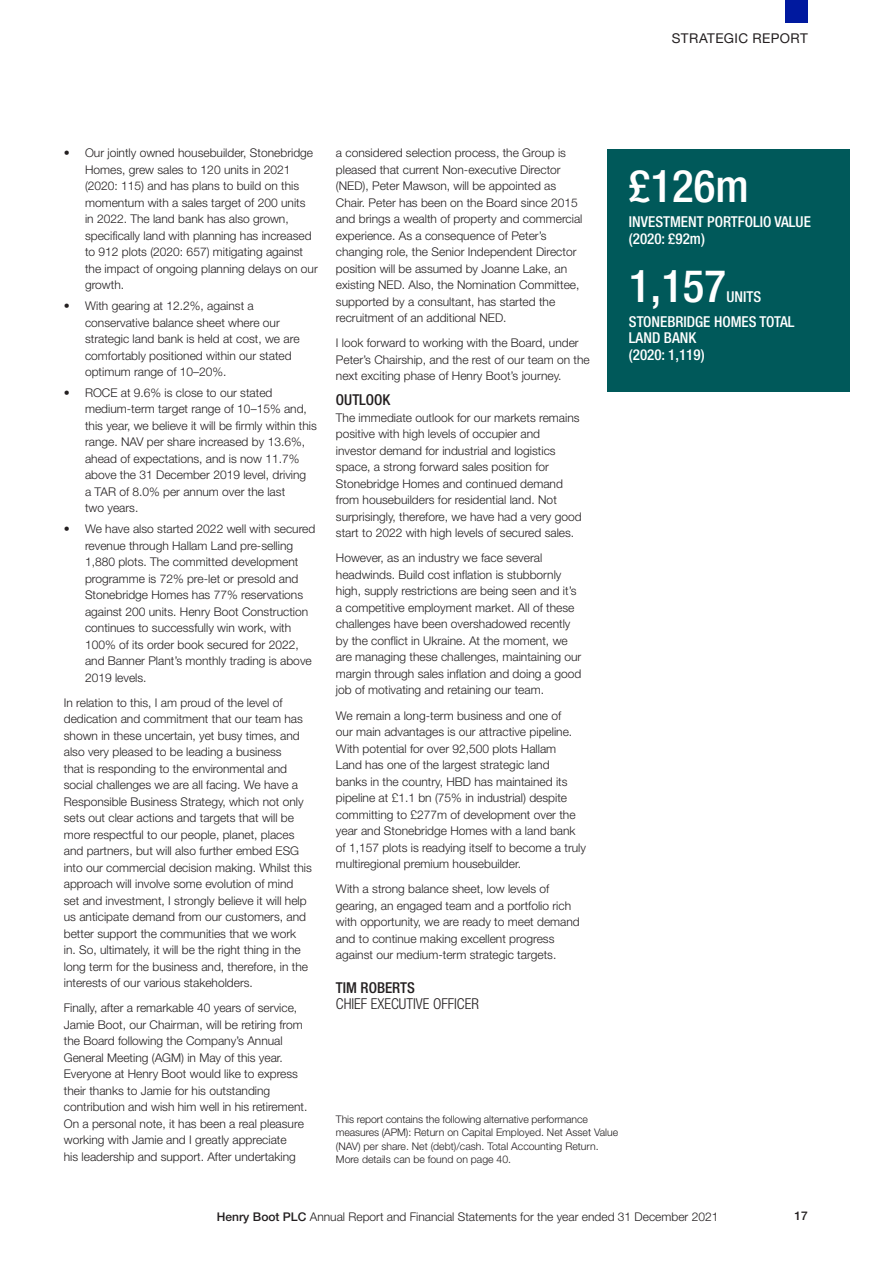
<style>
.page{position:relative;width:893px;height:1263px;background:#fff}
.page>*{position:absolute;margin:0;border:0;box-sizing:border-box;transform-origin:0 0}
.t1{font:500 condensed 45px "Helvetica Neue LT Std";color:#fff}
.t2{font:500 condensed 15px/16.5px "Helvetica Neue LT Std";color:#fff}
.t3{font:300 condensed 15px "Helvetica Neue LT Std";color:#231f20}
.t4{font:500 condensed 15px "Helvetica Neue LT Std";color:#231f20}
.t5{font:13.5px "Helvetica Neue LT Std";letter-spacing:.03em;color:#231f20}
.t6{font:300 12px/16.5px "Helvetica Neue LT Std";color:#231f20}
.t7{font:500 12px "Helvetica Neue LT Std";color:#231f20}
.t8{font:300 10.5px/13.5px "Helvetica Neue LT Std";color:#231f20}
.s1{font-weight:500}
</style>
<div class="page">
<div style="left:608px;top:149px;width:242px;height:242px;background:#00595a"></div>
<div style="left:785px;top:0;width:23px;height:23px;background:#00199f"></div>
<p class="t5" style="left:672px;top:30px;width:138px">STRATEGIC REPORT</p>
<p class="t6" style="left:85px;top:145px;width:234px;text-indent:-21px">• Our jointly owned housebuilder, Stonebridge Homes, grew sales to 120 units in 2021 (2020: 115) and has plans to build on this momentum with a sales target of 200 units<br>in 2022. The land bank has also grown, specifically land with planning has increased to 912 plots (2020: 657) mitigating against the impact of ongoing planning delays on our growth.</p>
<p class="t6" style="left:85px;top:297px;width:216px;text-indent:-21px">• With gearing at 12.2%, against a conservative balance sheet where our strategic land bank is held at cost, we are comfortably positioned within our stated optimum range of 10–20%.</p>
<p class="t6" style="left:85px;top:384px;width:233px;text-indent:-21px">• ROCE at 9.6% is close to our stated medium-term target range of 10–15% and, this year, we believe it will be firmly within this range. NAV per share increased by 13.6%, ahead of expectations, and is now 11.7% above the 31 December 2019 level, driving<br>a TAR of 8.0% per annum over the last<br>two years.</p>
<p class="t6" style="left:85px;top:520px;width:232px;text-indent:-21px">• We have also started 2022 well with secured revenue through Hallam Land pre-selling 1,880 plots. The committed development programme is 72% pre-let or presold and Stonebridge Homes has 77% reservations against 200 units. Henry Boot Construction continues to successfully win work, with 100% of its order book secured for 2022, and Banner Plant’s monthly trading is above 2019 levels.</p>
<p class="t6" style="left:64px;top:694px;width:250px">In relation to this, I am proud of the level of dedication and commitment that our team has shown in these uncertain, yet busy times, and also very pleased to be leading a business<br>that is responding to the environmental and social challenges we are all facing. We have a Responsible Business Strategy, which not only sets out clear actions and targets that will be more respectful to our people, planet, places and partners, but will also further embed ESG into our commercial decision making. Whilst this approach will involve some evolution of mind set and investment, I strongly believe it will help us anticipate demand from our customers, and better support the communities that we work<br>in. So, ultimately, it will be the right thing in the long term for the business and, therefore, in the interests of our various stakeholders.</p>
<p class="t6" style="left:64px;top:999px;width:245px">Finally, after a remarkable 40 years of service, Jamie Boot, our Chairman, will be retiring from the Board following the Company’s Annual General Meeting (AGM) in May of this year.<br>Everyone at Henry Boot would like to express their thanks to Jamie for his outstanding contribution and wish him well in his retirement.<br>On a personal note, it has been a real pleasure working with Jamie and I greatly appreciate<br>his leadership and support. After undertaking</p>
<p class="t6" style="left:336px;top:145px;width:248px">a considered selection process, the Group is pleased that current Non-executive Director (NED), Peter Mawson, will be appointed as Chair. Peter has been on the Board since 2015 and brings a wealth of property and commercial experience. As a consequence of Peter’s changing role, the Senior Independent Director position will be assumed by Joanne Lake, an existing NED. Also, the Nomination Committee, supported by a consultant, has started the recruitment of an additional NED.</p>
<p class="t6" style="left:336px;top:335px;width:255px">I look forward to working with the Board, under<br>Peter’s Chairship, and the rest of our team on the next exciting phase of Henry Boot’s journey.</p>
<p class="t4" style="left:336px;top:391px;width:56px">OUTLOOK</p>
<p class="t6" style="left:336px;top:409px;width:247px">The immediate outlook for our markets remains positive with high levels of occupier and investor demand for industrial and logistics space, a strong forward sales position for Stonebridge Homes and continued demand from housebuilders for residential land. Not surprisingly, therefore, we have had a very good start to 2022 with high levels of secured sales.</p>
<p class="t6" style="left:336px;top:550px;width:247px">However, as an industry we face several headwinds. Build cost inflation is stubbornly high, supply restrictions are being seen and it’s a competitive employment market. All of these challenges have been overshadowed recently by the conflict in Ukraine. At the moment, we are managing these challenges, maintaining our margin through sales inflation and doing a good job of motivating and retaining our team.</p>
<p class="t6" style="left:336px;top:707px;width:252px">We remain a long-term business and one of<br>our main advantages is our attractive pipeline.<br>With potential for over 92,500 plots Hallam<br>Land has one of the largest strategic land<br>banks in the country, HBD has maintained its pipeline at £1.1 bn (75% in industrial) despite committing to £277m of development over the year and Stonebridge Homes with a land bank of 1,157 plots is readying itself to become a truly multiregional premium housebuilder.</p>
<p class="t6" style="left:336px;top:880px;width:245px">With a strong balance sheet, low levels of gearing, an engaged team and a portfolio rich with opportunity, we are ready to meet demand and to continue making excellent progress against our medium-term strategic targets.</p>
<p class="t4" style="left:336px;top:978px;width:80px">TIM ROBERTS</p>
<p class="t3" style="left:336px;top:995px;width:144px">CHIEF EXECUTIVE OFFICER</p>
<h1 class="t1" style="left:629px;top:159px;width:121px">£126m</h1>
<p class="t2" style="left:629px;top:213px;width:183px">INVESTMENT PORTFOLIO VALUE (2020: £92m)</p>
<h1 class="t1" style="left:629px;top:259px;width:99px">1,157</h1>
<p class="t2" style="left:629px;top:283px;width:167px;line-height:25px;text-indent:98px">UNITS<br>STONEBRIDGE HOMES TOTAL</p>
<p class="t2" style="left:629px;top:329px;width:77px">LAND BANK (2020: 1,119)</p>
<p class="t8" style="left:336px;top:1112px;width:284px">This report contains the following alternative performance measures (APM): Return on Capital Employed. Net Asset Value (NAV) per share. Net (debt)/cash. Total Accounting Return.<br>More details can be found on page 40.</p>
<p class="t6" style="left:217px;top:1208px;width:503px"><span class="s1">Henry Boot PLC</span> Annual Report and Financial Statements for the year ended 31 December 2021</p>
<p class="t7" style="left:795px;top:1208px;width:15px">17</p>
</div>
